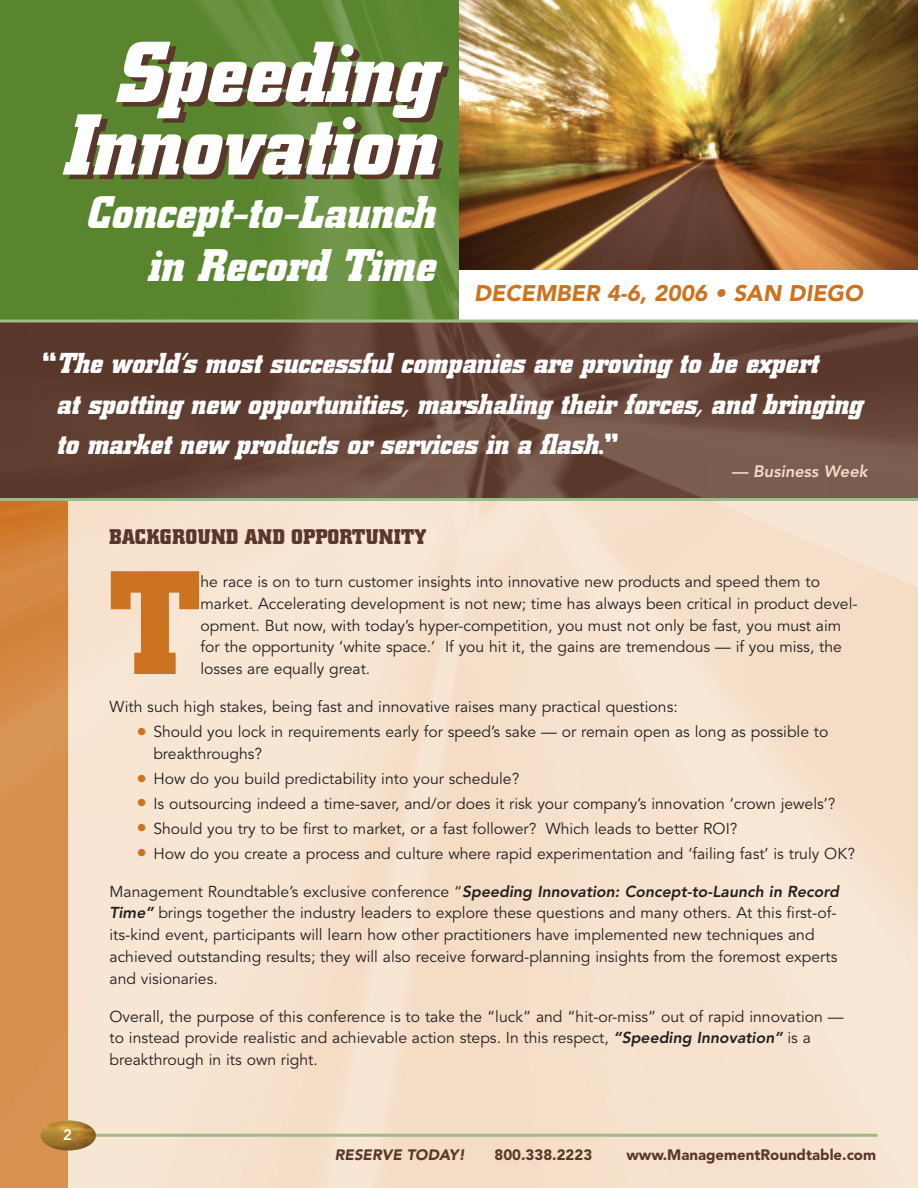
<style>
.page{position:relative;width:918px;height:1188px;background:#fff}
.page>*{position:absolute;margin:0;border:0;box-sizing:border-box;transform-origin:0 0}
.t1{font:700 145.65px "City";color:#cb7321}
.t2{font:italic 700 85.35px/72.6px "City";color:#fff;text-align:right}
.t3{font:italic 700 45.15px/53.2px "City";color:#fff;text-align:right}
.t4{font:italic 700 28.5px/40.5px "City";color:#fff}
.t5{font:italic 900 22.5px "Avenir";color:#cb7321}
.t6{font:700 21px "City";letter-spacing:.02em;color:#59372a}
.t7{font:italic 800 16.5px "Avenir";color:#f4dcc5}
.t8{font:15.75px/21.8px "Avenir";color:#231f20}
.t9{font:900 15px "Avenir";color:#59372a}
.t10{font:italic 900 15px "Avenir";color:#59372a}
.t11{font:800 15px "Avenir";color:#fff}
.s1{font-family:"Folio";font-style:normal}
.s2{font-size:21px;color:#cb7321}
.s3{font-weight:800;font-style:italic}
</style>
<div class="page">
<img style="left:68px;top:501px;width:850px;height:687px">
<img style="left:0;top:501px;width:68px;height:687px">
<hr style="left:40px;top:1134px;width:838px;height:3px;background:#a1b987">
<img style="left:40px;top:1120px;width:56px;height:30px;border-radius:50%">
<img style="left:0;top:0;width:459px;height:320px">
<img style="left:459px;top:0;width:459px;height:270px">
<img style="left:0;top:322px;width:918px;height:176px">
<hr style="left:0;top:320px;width:918px;height:2px;background:#a1b987">
<hr style="left:0;top:498px;width:918px;height:3px;background:#a1b987">
<h2 class="t2" style="left:62px;top:43px;width:375px">Speeding<br>Innovation</h2>
<h3 class="t3" style="left:86px;top:189px;width:351px">Concept-to-Launch in Record Time</h3>
<h3 class="t5" style="left:474px;top:284px;width:390px">DECEMBER 4-6, 2006 • SAN DIEGO</h3>
<h3 class="t4" style="left:57px;top:345px;width:807px;text-indent:-15px"><span class="s1">“</span>The world’s most successful companies are proving to be expert<br>at spotting new opportunities, marshaling their forces, and bringing to market new products or services in a flash.<span class="s1">”</span></h3>
<p class="t7" style="left:731px;top:464px;width:138px">— Business Week</p>
<p class="t11" style="left:63px;top:1129px;width:10px">2</p>
<h3 class="t6" style="left:110px;top:529px;width:318px">BACKGROUND AND OPPORTUNITY</h3>
<h1 class="t1" style="left:110px;top:571px;width:93px">T</h1>
<p class="t8" style="left:200px;top:572px;width:659px">he race is on to turn customer insights into innovative new products and speed them to market. Accelerating development is not new; time has always been critical in product devel&shy;opment. But now, with today’s hyper-competition, you must not only be fast, you must aim for the opportunity ‘white space.’ If you hit it, the gains are tremendous — if you miss, the losses are equally great.</p>
<p class="t8" style="left:110px;top:697px;width:570px">With such high stakes, being fast and innovative raises many practical questions:</p>
<p class="t8" style="left:153px;top:722px;width:677px;text-indent:-17px"><span class="s2">•</span> Should you lock in requirements early for speed’s sake — or remain open as long as possible to breakthroughs?</p>
<p class="t8" style="left:136px;top:769px;width:384px"><span class="s2">•</span> How do you build predictability into your schedule?</p>
<p class="t8" style="left:136px;top:794px;width:701px"><span class="s2">•</span> Is outsourcing indeed a time-saver, and/or does it risk your company’s innovation ‘crown jewels’?</p>
<p class="t8" style="left:136px;top:819px;width:602px"><span class="s2">•</span> Should you try to be first to market, or a fast follower? Which leads to better ROI?</p>
<p class="t8" style="left:136px;top:844px;width:720px"><span class="s2">•</span> How do you create a process and culture where rapid experimentation and ‘failing fast’ is truly OK?</p>
<p class="t8" style="left:110px;top:882px;width:731px">Management Roundtable’s exclusive conference “<span class="s3">Speeding Innovation: Concept-to-Launch in Record Time”</span> brings together the industry leaders to explore these questions and many others. At this first-of&shy;its-kind event, participants will learn how other practitioners have implemented new techniques and achieved outstanding results; they will also receive forward-planning insights from the foremost experts and visionaries.</p>
<p class="t8" style="left:109px;top:1007px;width:735px">Overall, the purpose of this conference is to take the “luck” and “hit-or-miss” out of rapid innovation — to instead provide realistic and achievable action steps. In this respect, <span class="s3">“Speeding Innovation”</span> is a breakthrough in its own right.</p>
<p class="t10" style="left:335px;top:1149px;width:132px">RESERVE TODAY!</p>
<p class="t9" style="left:495px;top:1149px;width:99px">800.338.2223</p>
<p class="t9" style="left:626px;top:1149px;width:251px">www.ManagementRoundtable.com</p>
</div>
